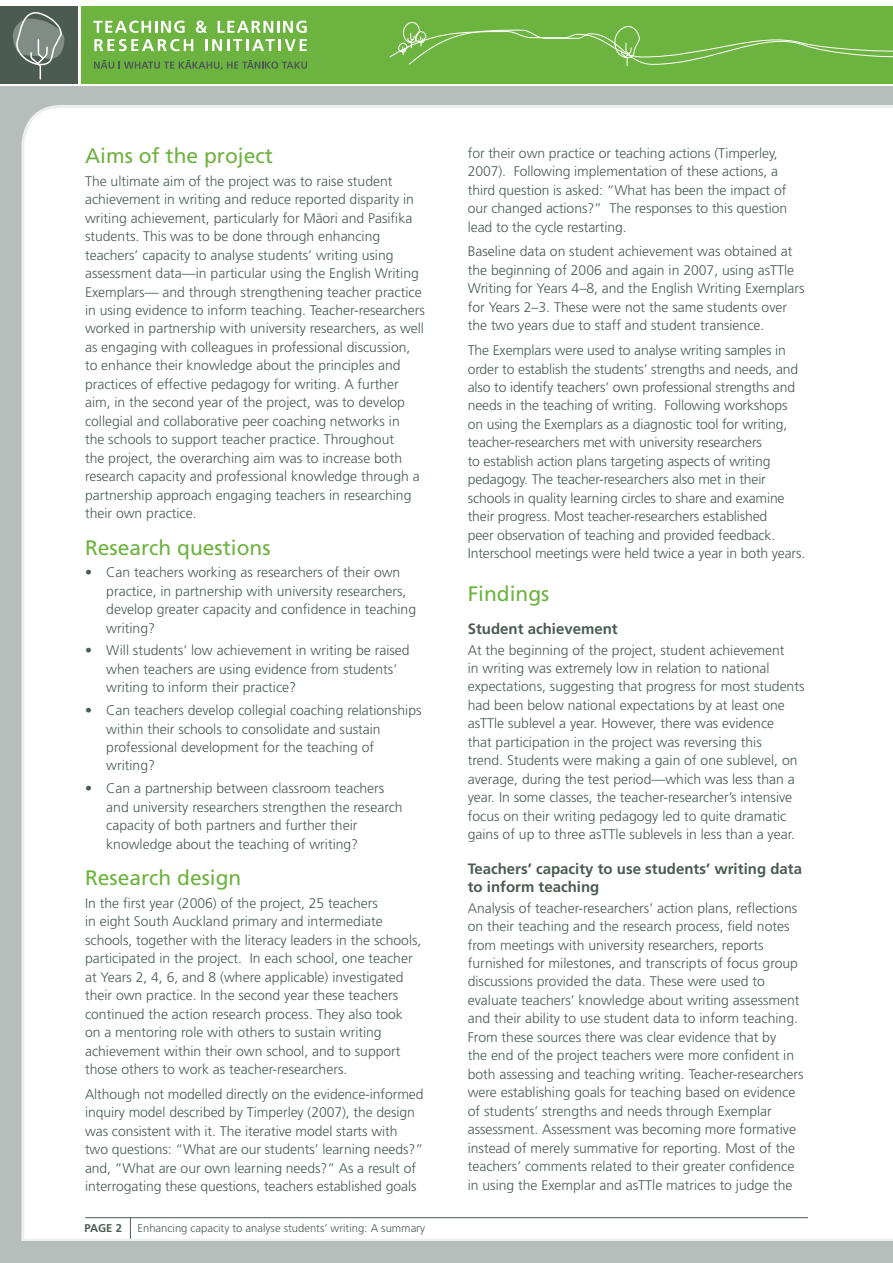
<style>
.page{position:relative;width:893px;height:1263px;background:#fff}
.page>*{position:absolute;margin:0;border:0;box-sizing:border-box;transform-origin:0 0}
.t1{font:21px "Frutiger";color:#6db33f}
.t2{font:700 15px/18px "Frutiger";color:#4c5b52}
.t3{font:300 13.95px/18.5px "Frutiger";color:#4c5b52}
.t4{font:300 11.25px "Frutiger";color:#4c5b52}
.t5{font:700 11.25px "Frutiger";color:#4c5b52}
</style>
<div class="page">
<div style="left:81px;top:6px;width:812px;height:78px;background:#6db33f"></div>
<svg style="left:389px;top:22px;width:504px;height:45px"></svg>
<div style="left:0;top:86px;width:893px;height:1177px;background:#b7bdba"></div>
<div style="left:21px;top:105px;width:872px;height:1136px;background:#fff"></div>
<hr style="left:22px;top:1239px;width:871px;height:3px;background:#edefee">
<div style="left:0;top:6px;width:78px;height:78px;background:#4c5b52"></div>
<hr style="left:85px;top:1217px;width:723px;height:1px;background:#4c5b52">
<svg style="left:130px;top:1217px;width:1px;height:22px"></svg>
<svg style="left:13px;top:12px;width:52px;height:154px"></svg>
<svg style="left:94px;top:39px;width:99px;height:12px"></svg>
<svg style="left:205px;top:39px;width:102px;height:12px"></svg>
<svg style="left:93px;top:21px;width:92px;height:12px"></svg>
<svg style="left:196px;top:21px;width:11px;height:12px"></svg>
<svg style="left:218px;top:21px;width:89px;height:12px"></svg>
<svg style="left:94px;top:60px;width:213px;height:10px"></svg>
<h1 class="t1" style="left:85px;top:143px;width:189px">Aims of the project</h1>
<p class="t3" style="left:85px;top:172px;width:341px">The ultimate aim of the project was to raise student achievement in writing and reduce reported disparity in writing achievement, particularly for Ma¯ori and Pasifika students. This was to be done through enhancing teachers’ capacity to analyse students’ writing using assessment data—in particular using the English Writing Exemplars— and through strengthening teacher practice in using evidence to inform teaching. Teacher-researchers worked in partnership with university researchers, as well as engaging with colleagues in professional discussion, to enhance their knowledge about the principles and practices of effective pedagogy for writing. A further aim, in the second year of the project, was to develop collegial and collaborative peer coaching networks in<br>the schools to support teacher practice. Throughout<br>the project, the overarching aim was to increase both research capacity and professional knowledge through a partnership approach engaging teachers in researching their own practice.</p>
<h1 class="t1" style="left:85px;top:535px;width:187px">Research questions</h1>
<p class="t3" style="left:106px;top:563px;width:311px;text-indent:-21px">• Can teachers working as researchers of their own practice, in partnership with university researchers, develop greater capacity and confidence in teaching writing?</p>
<p class="t3" style="left:106px;top:641px;width:305px;text-indent:-21px">• Will students’ low achievement in writing be raised when teachers are using evidence from students’ writing to inform their practice?</p>
<p class="t3" style="left:106px;top:701px;width:317px;text-indent:-21px">• Can teachers develop collegial coaching relationships within their schools to consolidate and sustain professional development for the teaching of writing?</p>
<p class="t3" style="left:106px;top:779px;width:298px;text-indent:-21px">• Can a partnership between classroom teachers and university researchers strengthen the research capacity of both partners and further their knowledge about the teaching of writing?</p>
<h1 class="t1" style="left:85px;top:865px;width:158px">Research design</h1>
<p class="t3" style="left:85px;top:894px;width:338px">In the first year (2006) of the project, 25 teachers<br>in eight South Auckland primary and intermediate schools, together with the literacy leaders in the schools, participated in the project. In each school, one teacher at Years 2, 4, 6, and 8 (where applicable) investigated their own practice. In the second year these teachers continued the action research process. They also took on a mentoring role with others to sustain writing achievement within their own school, and to support those others to work as teacher-researchers.</p>
<p class="t3" style="left:85px;top:1085px;width:340px">Although not modelled directly on the evidence-informed inquiry model described by Timperley (2007), the design was consistent with it. The iterative model starts with two questions: “What are our students’ learning needs?” and, ”What are our own learning needs?” As a result of interrogating these questions, teachers established goals</p>
<p class="t5" style="left:85px;top:1221px;width:39px">PAGE 2</p>
<p class="t4" style="left:137px;top:1221px;width:289px">Enhancing capacity to analyse students’ writing: A summary</p>
<p class="t3" style="left:468px;top:144px;width:321px">for their own practice or teaching actions (Timperley, 2007). Following implementation of these actions, a third question is asked: “What has been the impact of our changed actions?” The responses to this question lead to the cycle restarting.</p>
<p class="t3" style="left:468px;top:242px;width:338px">Baseline data on student achievement was obtained at the beginning of 2006 and again in 2007, using asTTle Writing for Years 4–8, and the English Writing Exemplars for Years 2–3. These were not the same students over the two years due to staff and student transience.</p>
<p class="t3" style="left:468px;top:341px;width:339px">The Exemplars were used to analyse writing samples in order to establish the students’ strengths and needs, and also to identify teachers’ own professional strengths and needs in the teaching of writing. Following workshops on using the Exemplars as a diagnostic tool for writing, teacher-researchers met with university researchers<br>to establish action plans targeting aspects of writing pedagogy. The teacher-researchers also met in their schools in quality learning circles to share and examine their progress. Most teacher-researchers established<br>peer observation of teaching and provided feedback.<br>Interschool meetings were held twice a year in both years.</p>
<h1 class="t1" style="left:468px;top:581px;width:83px">Findings</h1>
<p class="t2" style="left:468px;top:620px;width:152px">Student achievement</p>
<p class="t3" style="left:468px;top:640px;width:338px">At the beginning of the project, student achievement<br>in writing was extremely low in relation to national expectations, suggesting that progress for most students had been below national expectations by at least one asTTle sublevel a year. However, there was evidence<br>that participation in the project was reversing this<br>trend. Students were making a gain of one sublevel, on average, during the test period—which was less than a year. In some classes, the teacher-researcher’s intensive focus on their writing pedagogy led to quite dramatic gains of up to three asTTle sublevels in less than a year.</p>
<p class="t2" style="left:468px;top:860px;width:336px">Teachers’ capacity to use students’ writing data to inform teaching</p>
<p class="t3" style="left:468px;top:898px;width:337px">Analysis of teacher-researchers’ action plans, reflections on their teaching and the research process, field notes from meetings with university researchers, reports furnished for milestones, and transcripts of focus group discussions provided the data. These were used to evaluate teachers’ knowledge about writing assessment and their ability to use student data to inform teaching.<br>From these sources there was clear evidence that by<br>the end of the project teachers were more confident in both assessing and teaching writing. Teacher-researchers were establishing goals for teaching based on evidence of students’ strengths and needs through Exemplar assessment. Assessment was becoming more formative instead of merely summative for reporting. Most of the teachers’ comments related to their greater confidence in using the Exemplar and asTTle matrices to judge the</p>
</div>
